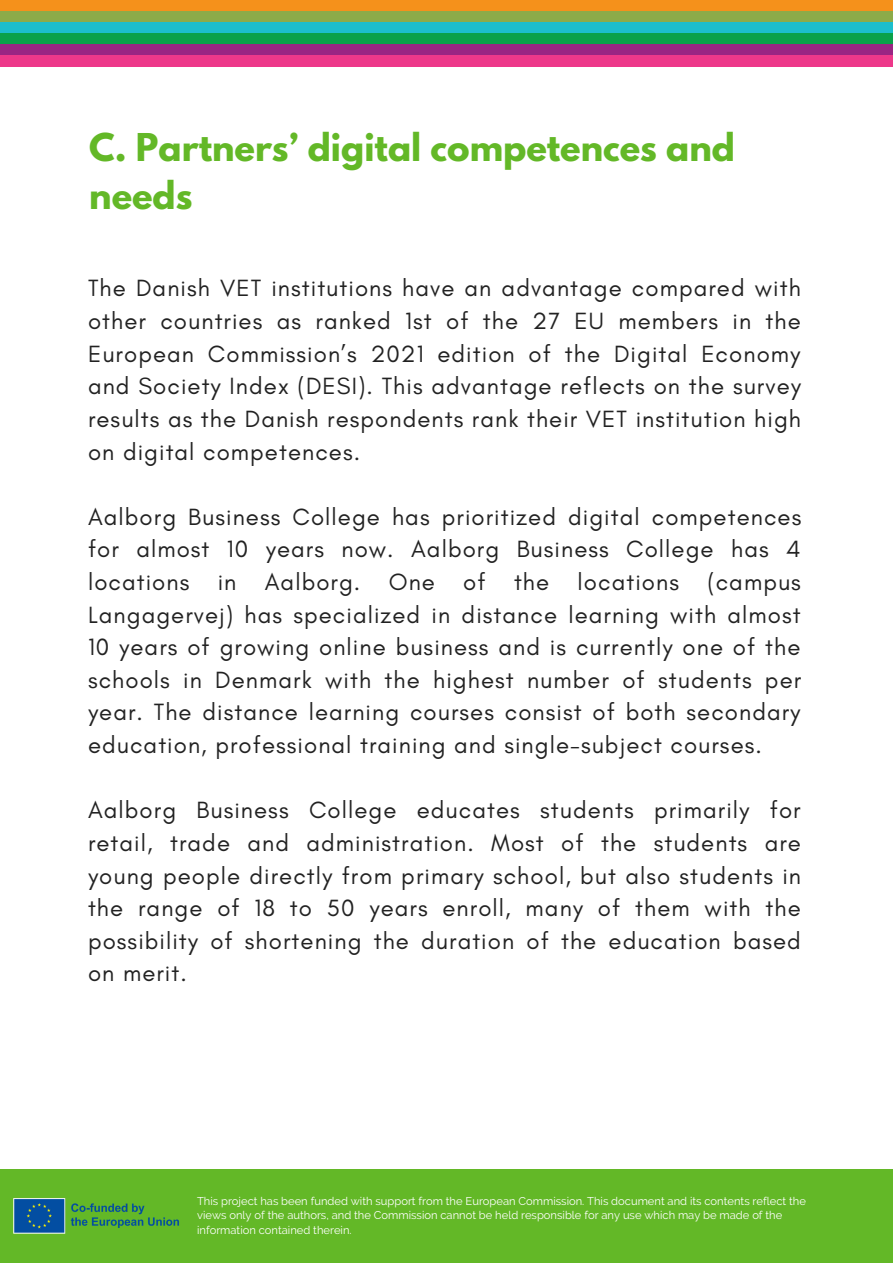
<style>
.page{position:relative;width:893px;height:1264px;background:#fff}
.page>*{position:absolute;margin:0;border:0;box-sizing:border-box;transform-origin:0 0}
.t1{font:700 33.9px/47.2px "League Spartan";color:#63b827}
.t2{font:24px/32.5px "Glacial Indifference";letter-spacing:.045em;color:#222;text-align:justify}
.t3{font:11.1px/14.9px "Raleway";color:#fff}
</style>
<div class="page">
<div style="left:0;top:1169px;width:892px;height:27px;background:#63b827"></div>
<div style="left:0;top:1181px;width:892px;height:81px;background:#63b827"></div>
<div style="left:0;top:0;width:892px;height:11px;background:#f5911b"></div>
<div style="left:0;top:11px;width:892px;height:11px;background:#8cab49"></div>
<div style="left:0;top:22px;width:892px;height:11px;background:#1cbecc"></div>
<div style="left:0;top:33px;width:892px;height:11px;background:#0aa14a"></div>
<div style="left:0;top:44px;width:892px;height:11px;background:#9a2583"></div>
<div style="left:0;top:55px;width:892px;height:11px;background:#ed388a"></div>
<img style="left:13px;top:1198px;width:166px;height:36px">
<h1 class="t1" style="left:89px;top:128px;width:647px">C. Partners’ digital competences and needs</h1>
<p class="t2" style="left:88px;top:272px;width:714px">The Danish VET institutions have an advantage compared with other countries as ranked 1st of the 27 EU members in the European Commission’s 2021 edition of the Digital Economy and Society Index (DESI). This advantage reflects on the survey results as the Danish respondents rank their VET institution high on digital competences.</p>
<p class="t2" style="left:88px;top:500px;width:714px">Aalborg Business College has prioritized digital competences for almost 10 years now. Aalborg Business College has 4 locations in Aalborg. One of the locations (campus Langagervej) has specialized in distance learning with almost 10 years of growing online business and is currently one of the schools in Denmark with the highest number of students per year. The distance learning courses consist of both secondary education, professional training and single-subject courses.</p>
<p class="t2" style="left:88px;top:793px;width:714px">Aalborg Business College educates students primarily for retail, trade and administration. Most of the students are young people directly from primary school, but also students in the range of 18 to 50 years enroll, many of them with the possibility of shortening the duration of the education based on merit.</p>
<p class="t3" style="left:197px;top:1193px;width:610px">This project has been funded with support from the European Commission. This document and its contents reflect the views only of the authors, and the Commission cannot be held responsible for any use which may be made of the information contained therein.</p>
</div>
